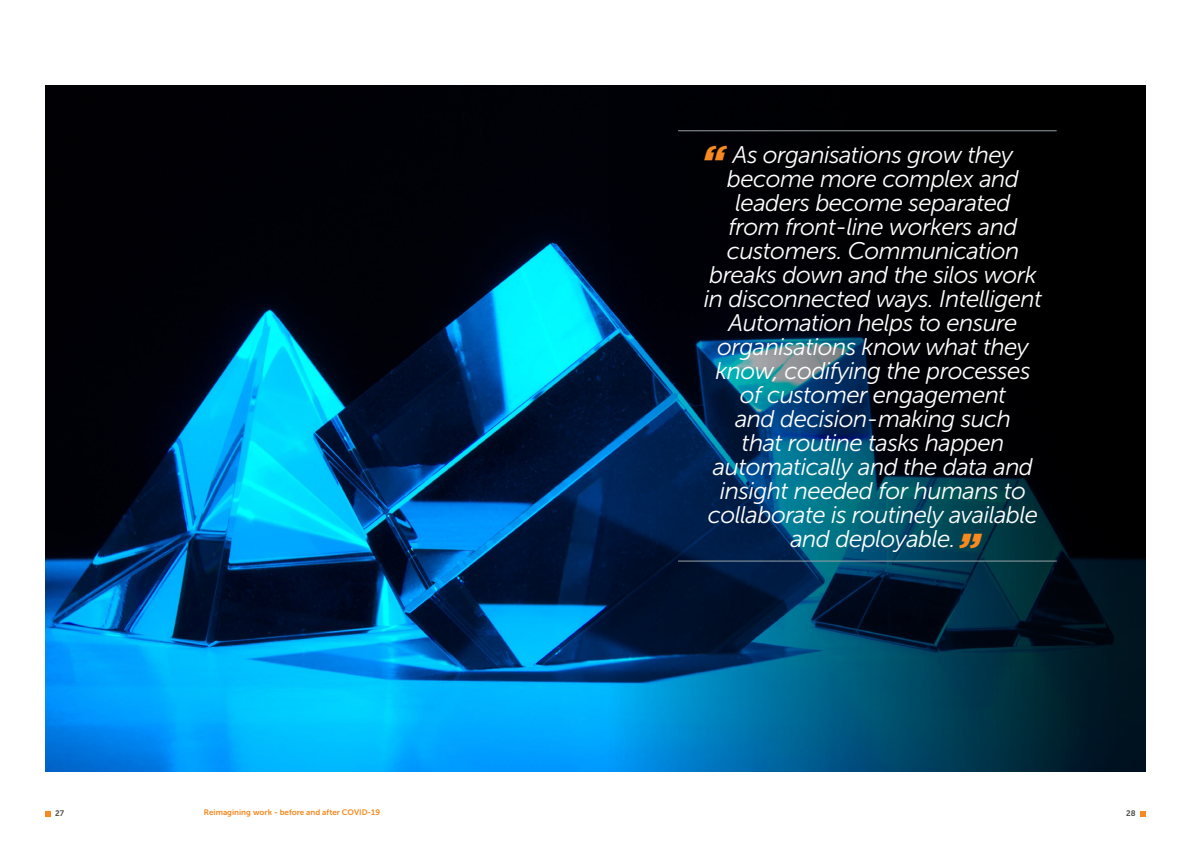
<style>
.page{position:relative;width:1191px;height:842px;background:#fff}
.page>*{position:absolute;margin:0;border:0;box-sizing:border-box;transform-origin:0 0}
.TOC2{font:italic 900 40px "Gotham";color:#f6891f}
.t1{font:italic 24px/24px "Museo Sans 300";letter-spacing:-.025em;color:#fff;text-align:center}
.t2{font:8px "Museo Sans 700";color:#f6891f}
.t3{font:8px "Museo Sans 700";color:#4a4944}
</style>
<div class="page">
<img style="left:46px;top:85px;width:561px;height:686px">
<svg style="left:607px;top:85px;width:538px;height:686px;background:#011e30"></svg>
<hr style="left:678px;top:131px;width:378px;height:1px;background:#97a1a5">
<hr style="left:678px;top:561px;width:378px;height:1px;background:#97a1a5">
<svg style="left:45px;top:811px;width:6px;height:5px"></svg>
<svg style="left:1140px;top:811px;width:5px;height:5px"></svg>
<p class="TOC2" style="left:702px;top:137px;width:24px">“</p>
<p class="t1" style="left:704px;top:143px;width:340px">As organisations grow they become more complex and leaders become separated<br>from front-line workers and customers. Communication breaks down and the silos work in disconnected ways. Intelligent<br>Automation helps to ensure organisations know what they know, codifying the processes of customer engagement<br>and decision-making such<br>that routine tasks happen automatically and the data and insight needed for humans to collaborate is routinely available and deployable.</p>
<p class="TOC2" style="left:985px;top:557px;width:24px;rotate:-180deg">“</p>
<p class="t3" style="left:55px;top:809px;width:11px">27</p>
<p class="t2" style="left:204px;top:808px;width:178px">Reimagining work - before and after COVID-19</p>
<p class="t3" style="left:1126px;top:809px;width:11px">28</p>
</div>
